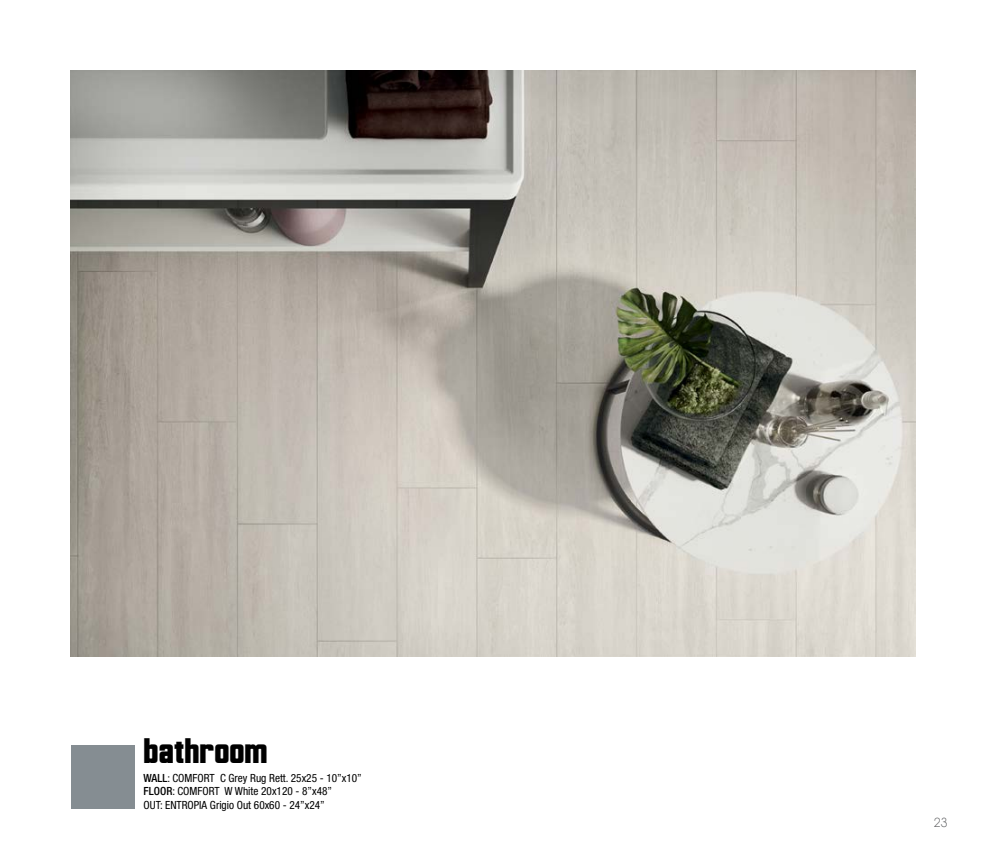
<style>
.page{position:relative;width:986px;height:844px;background:#fff}
.page>*{position:absolute;margin:0;border:0;box-sizing:border-box;transform-origin:0 0}
.t1{font:36.25px "Bayformance";color:#000}
.t2{font:12.5px "Aovel Neo";color:#58595b}
.t3{font:condensed 11.25px/13.5px "Helvetica Neue";color:#000}
.s1{font-weight:500}
</style>
<div class="page">
<div style="left:71px;top:744px;width:64px;height:64px;background:#858d92"></div>
<img style="left:71px;top:71px;width:843px;height:585px">
<h1 class="t1" style="left:144px;top:729px;width:125px">bathroom</h1>
<p class="t3" style="left:144px;top:770px;width:219px"><span class="s1">WALL</span>: COMFORT C Grey Rug Rett. 25x25 - 10”x10”<br><span class="s1">FLOOR</span>: COMFORT W White 20x120 - 8”x48”<br>OUT: ENTROPIA Grigio Out 60x60 - 24”x24”</p>
<p class="t2" style="left:933px;top:814px;width:15px">23</p>
</div>
